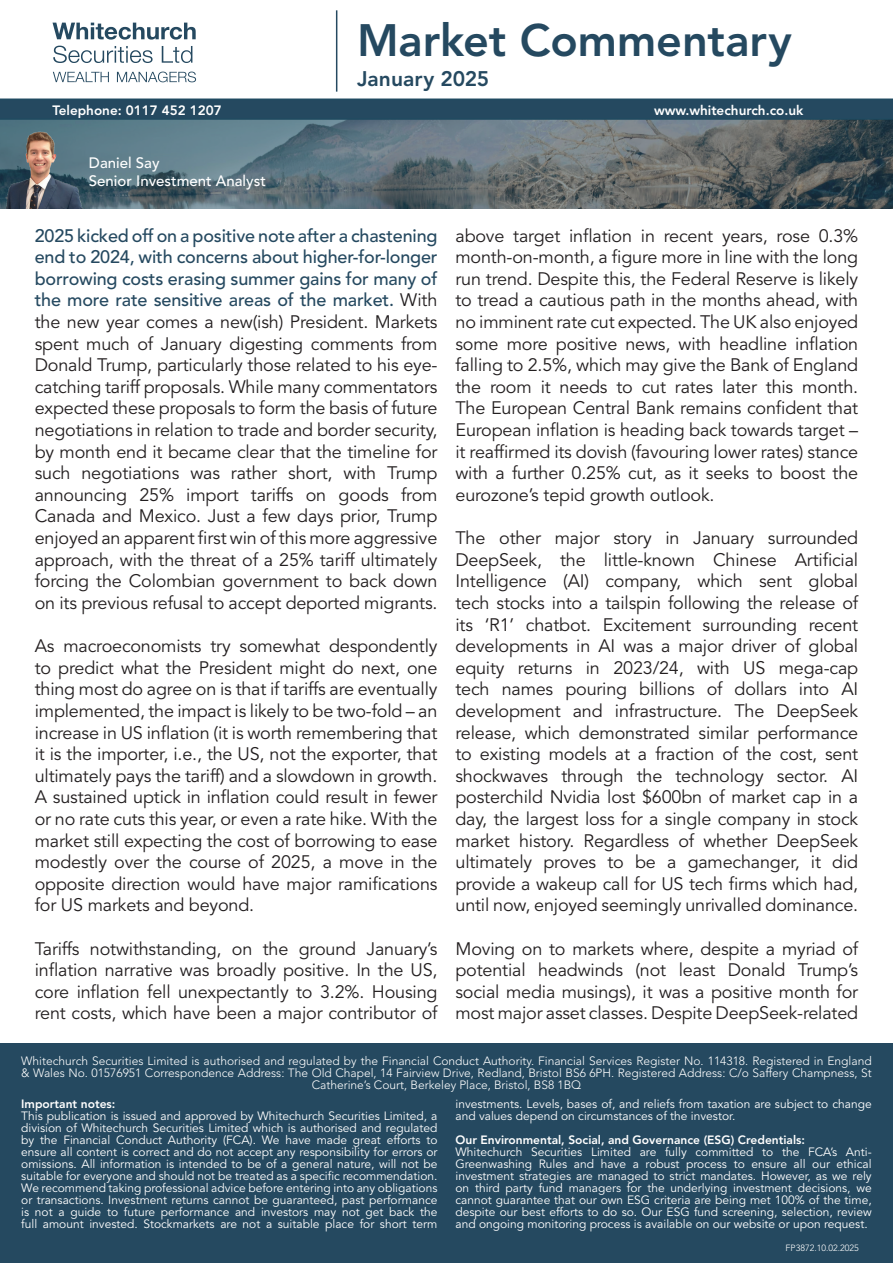
<style>
.page{position:relative;width:893px;height:1263px;background:#fff}
.page>*{position:absolute;margin:0;border:0;box-sizing:border-box;transform-origin:0 0}
.t1{font:800 45px "Avenir LT Std";color:#254960}
.t2{font:800 21px "Avenir LT Std";color:#254960}
.t3{font:18px/21.6px "Avenir LT Std";letter-spacing:-.01em;color:#231f20;text-align:justify}
.t4{font:500 15px/18px "Avenir LT Std";color:#fff}
.t5{font:800 13.5px "Avenir LT Std";color:#fff}
.t6{font:12px/12px "Avenir LT Std";color:#fff;text-align:justify}
.t7{font:300 12px/12px "Avenir LT Std";color:#fff;text-align:center}
.t8{font:800 12px "Avenir LT Std";color:#fff}
.t9{font:300 9px "Avenir LT Std";color:#fff}
.s1{font-weight:500;color:#254960}
</style>
<div class="page">
<svg style="left:53px;top:72px;width:143px;height:10px"></svg>
<svg style="left:53px;top:46px;width:139px;height:17px"></svg>
<svg style="left:53px;top:23px;width:143px;height:17px"></svg>
<hr style="left:336px;top:10px;width:1px;height:82px;background:#254960">
<svg style="left:0;top:120px;width:893px;height:88px;background:#5e6d73"></svg>
<div style="left:0;top:1086px;width:893px;height:177px;background:#254960"></div>
<img style="left:0;top:126px;width:82px;height:82px">
<div style="left:0;top:99px;width:893px;height:21px;background:#254960"></div>
<div style="left:0;top:1043px;width:893px;height:50px;background:#254960"></div>
<h1 class="t1" style="left:357px;top:13px;width:436px">Market Commentary</h1>
<p class="t2" style="left:357px;top:66px;width:134px">January 2025</p>
<p class="t5" style="left:53px;top:102px;width:171px">Telephone: 0117 452 1207</p>
<p class="t5" style="left:654px;top:102px;width:151px">www.whitechurch.co.uk</p>
<p class="t4" style="left:89px;top:154px;width:178px">Daniel Say<br>Senior Investment Analyst</p>
<p class="t3" style="left:35px;top:225px;width:404px"><span class="s1">2025 kicked off on a positive note after a chastening end to 2024, with concerns about higher-for-longer borrowing costs erasing summer gains for many of the more rate sensitive areas of the market.</span> With the new year comes a new(ish) President. Markets spent much of January digesting comments from Donald Trump, particularly those related to his eye&shy;catching tariff proposals. While many commentators expected these proposals to form the basis of future negotiations in relation to trade and border security, by month end it became clear that the timeline for such negotiations was rather short, with Trump announcing 25% import tariffs on goods from Canada and Mexico. Just a few days prior, Trump enjoyed an apparent first win of this more aggressive approach, with the threat of a 25% tariff ultimately forcing the Colombian government to back down on its previous refusal to accept deported migrants.</p>
<p class="t3" style="left:35px;top:636px;width:404px">As macroeconomists try somewhat despondently to predict what the President might do next, one thing most do agree on is that if tariffs are eventually implemented, the impact is likely to be two-fold – an increase in US inflation (it is worth remembering that it is the importer, i.e., the US, not the exporter, that ultimately pays the tariff) and a slowdown in growth.<br>A sustained uptick in inflation could result in fewer or no rate cuts this year, or even a rate hike. With the market still expecting the cost of borrowing to ease modestly over the course of 2025, a move in the opposite direction would have major ramifications for US markets and beyond.</p>
<p class="t3" style="left:35px;top:938px;width:404px">Tariffs notwithstanding, on the ground January’s inflation narrative was broadly positive. In the US, core inflation fell unexpectantly to 3.2%. Housing rent costs, which have been a major contributor of</p>
<p class="t3" style="left:455px;top:225px;width:404px">above target inflation in recent years, rose 0.3% month-on-month, a figure more in line with the long run trend. Despite this, the Federal Reserve is likely to tread a cautious path in the months ahead, with no imminent rate cut expected. The UK also enjoyed some more positive news, with headline inflation falling to 2.5%, which may give the Bank of England the room it needs to cut rates later this month.<br>The European Central Bank remains confident that European inflation is heading back towards target – it reaffirmed its dovish (favouring lower rates) stance with a further 0.25% cut, as it seeks to boost the eurozone’s tepid growth outlook.</p>
<p class="t3" style="left:455px;top:528px;width:404px">The other major story in January surrounded DeepSeek, the little-known Chinese Artificial Intelligence (AI) company, which sent global tech stocks into a tailspin following the release of its ‘R1’ chatbot. Excitement surrounding recent developments in AI was a major driver of global equity returns in 2023/24, with US mega-cap tech names pouring billions of dollars into AI development and infrastructure. The DeepSeek release, which demonstrated similar performance to existing models at a fraction of the cost, sent shockwaves through the technology sector. AI posterchild Nvidia lost $600bn of market cap in a day, the largest loss for a single company in stock market history. Regardless of whether DeepSeek ultimately proves to be a gamechanger, it did provide a wakeup call for US tech firms which had, until now, enjoyed seemingly unrivalled dominance.</p>
<p class="t3" style="left:455px;top:938px;width:404px">Moving on to markets where, despite a myriad of potential headwinds (not least Donald Trump’s social media musings), it was a positive month for most major asset classes. Despite DeepSeek-related</p>
<p class="t7" style="left:21px;top:1055px;width:852px">Whitechurch Securities Limited is authorised and regulated by the Financial Conduct Authority. Financial Services Register No. 114318. Registered in England &amp; Wales No. 01576951 Correspondence Address: The Old Chapel, 14 Fairview Drive, Redland, Bristol BS6 6PH. Registered Address: C/o Saffery Champness, St<br>Catherine’s Court, Berkeley Place, Bristol, BS8 1BQ</p>
<p class="t8" style="left:21px;top:1097px;width:96px">Important notes:</p>
<p class="t6" style="left:21px;top:1110px;width:418px">This publication is issued and approved by Whitechurch Securities Limited, a division of Whitechurch Securities Limited which is authorised and regulated by the Financial Conduct Authority (FCA). We have made great efforts to ensure all content is correct and do not accept any responsibility for errors or omissions. All information is intended to be of a general nature, will not be suitable for everyone and should not be treated as a specific recommendation.<br>We recommend taking professional advice before entering into any obligations or transactions. Investment returns cannot be guaranteed, past performance is not a guide to future performance and investors may not get back the full amount invested. Stockmarkets are not a suitable place for short term</p>
<p class="t6" style="left:455px;top:1098px;width:418px">investments. Levels, bases of, and reliefs from taxation are subject to change and values depend on circumstances of the investor.</p>
<p class="t8" style="left:455px;top:1133px;width:351px">Our Environmental, Social, and Governance (ESG) Credentials:</p>
<p class="t6" style="left:455px;top:1146px;width:418px">Whitechurch Securities Limited are fully committed to the FCA’s Anti-Greenwashing Rules and have a robust process to ensure all our ethical investment strategies are managed to strict mandates. However, as we rely on third party fund managers for the underlying investment decisions, we cannot guarantee that our own ESG criteria are being met 100% of the time, despite our best efforts to do so. Our ESG fund screening, selection, review and ongoing monitoring process is available on our website or upon request.</p>
<p class="t9" style="left:786px;top:1243px;width:75px">FP3872.10.02.2025</p>
</div>
